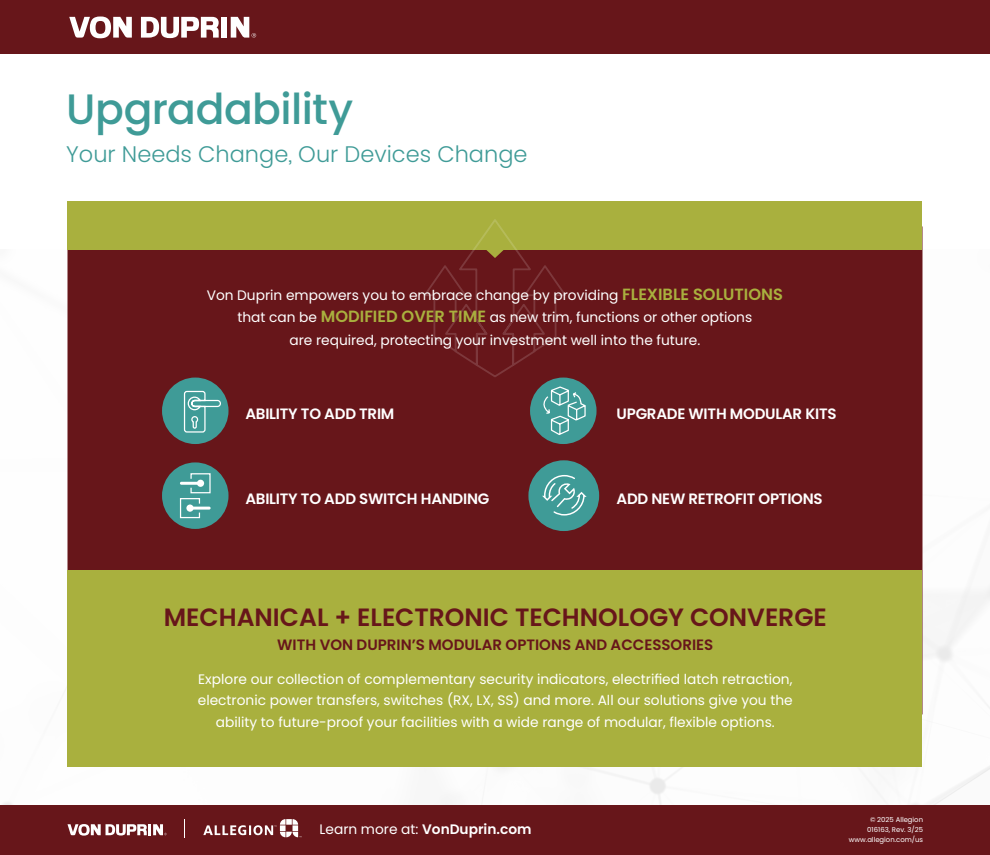
<style>
.page{position:relative;width:990px;height:855px;background:#fff}
.page>*{position:absolute;margin:0;border:0;box-sizing:border-box;transform-origin:0 0}
.t1{font:500 42.5px "Poppins";letter-spacing:-.015em;color:#3f9b97}
.t2{font:600 25px "Poppins";color:#67161a}
.t3{font:300 22.5px "Poppins";color:#3f9b97}
.t4{font:600 15px "Poppins";letter-spacing:-.015em;color:#fff}
.t5{font:600 15px "Poppins";color:#67161a}
.t6{font:13.75px/21.2px "Poppins";color:#fff;text-align:center}
.t7{font:600 13.75px "Poppins";color:#fff}
.t8{font:6.88px/10px "Poppins";color:#fff;text-align:right}
.s1{font-weight:600;font-size:16.25px;color:#a9b03e}
.s2{font-weight:400}
</style>
<div class="page">
<img style="left:3px;top:249px;width:987px;height:556px">
<div style="left:0;top:0;width:990px;height:53px;background:#67161a"></div>
<svg style="left:69px;top:17px;width:63px;height:21px"></svg>
<svg style="left:141px;top:17px;width:78px;height:21px"></svg>
<div style="left:222px;top:17px;width:5px;height:21px;background:#fff"></div>
<svg style="left:231px;top:17px;width:25px;height:21px"></svg>
<div style="left:0;top:805px;width:990px;height:50px;background:#67161a"></div>
<svg style="left:203px;top:819px;width:99px;height:18px"></svg>
<svg style="left:68px;top:824px;width:99px;height:12px"></svg>
<div style="left:68px;top:226px;width:855px;height:488px;background:#67161a"></div>
<div style="left:68px;top:201px;width:854px;height:49px;background:#a9b03e"></div>
<div style="left:528px;top:460px;width:71px;height:71px;background:#3f9b97;border-radius:50%"></div>
<svg style="left:542px;top:475px;width:45px;height:41px"></svg>
<div style="left:530px;top:378px;width:67px;height:66px;background:#3f9b97;border-radius:50%"></div>
<svg style="left:539px;top:386px;width:48px;height:50px"></svg>
<div style="left:68px;top:570px;width:854px;height:197px;background:#a9b03e"></div>
<svg style="left:421px;top:219px;width:148px;height:160px"></svg>
<div style="left:162px;top:378px;width:67px;height:66px;background:#3f9b97;border-radius:50%"></div>
<svg style="left:183px;top:390px;width:39px;height:43px"></svg>
<div style="left:162px;top:462px;width:67px;height:67px;background:#3f9b97;border-radius:50%"></div>
<svg style="left:179px;top:473px;width:32px;height:46px"></svg>
<div style="left:186px;top:505px;width:8px;height:7px;background:#fff;border-radius:50%"></div>
<hr style="left:191px;top:507px;width:20px;height:3px;background:#fff">
<h1 class="t1" style="left:66px;top:84px;width:289px">Upgradability</h1>
<h3 class="t3" style="left:66px;top:141px;width:463px">Your Needs Change, Our Devices Change</h3>
<p class="t6" style="left:207px;top:284px;width:578px;line-height:22.5px">Von Duprin empowers you to embrace change by providing <span class="s1">FLEXIBLE SOLUTIONS </span>that can be <span class="s1">MODIFIED OVER TIME</span> as new trim, functions or other options<br>are required, protecting your investment well into the future.</p>
<p class="t4" style="left:245px;top:405px;width:151px">ABILITY TO ADD TRIM</p>
<p class="t4" style="left:245px;top:490px;width:246px">ABILITY TO ADD SWITCH HANDING</p>
<p class="t4" style="left:617px;top:405px;width:222px">UPGRADE WITH MODULAR KITS</p>
<p class="t4" style="left:617px;top:490px;width:208px">ADD NEW RETROFIT OPTIONS</p>
<h2 class="t2" style="left:164px;top:603px;width:665px">MECHANICAL + ELECTRONIC TECHNOLOGY CONVERGE</h2>
<p class="t5" style="left:277px;top:636px;width:438px">WITH VON DUPRIN’S MODULAR OPTIONS AND ACCESSORIES</p>
<p class="t6" style="left:198px;top:669px;width:596px">Explore our collection of complementary security indicators, electrified latch retraction, electronic power transfers, switches (RX, LX, SS) and more. All our solutions give you the ability to future-proof your facilities with a wide range of modular, flexible options.</p>
<p class="t7" style="left:320px;top:821px;width:213px"><span class="s2">Learn more at:</span> VonDuprin.com</p>
<p class="t8" style="left:849px;top:814px;width:76px">© 2025 Allegion<br>016163, Rev. 3/25 www.allegion.com/us</p>
</div>
